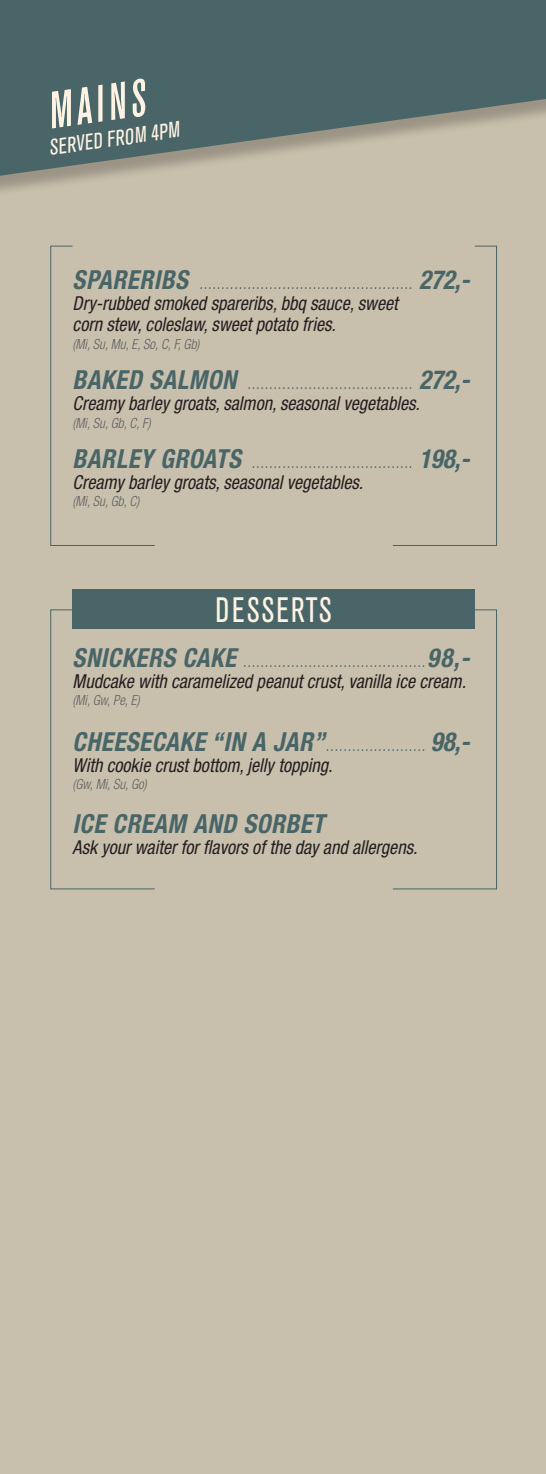
<style>
.page{position:relative;width:546px;height:1474px;background:#fff}
.page>*{position:absolute;margin:0;border:0;box-sizing:border-box;transform-origin:0 0}
.t1{font:500 condensed 51.45px "Akzidenz Grotesk BE";color:#fef2e3;scale:.9 1}
.t2{font:condensed 35px "Akzidenz Grotesk BE";letter-spacing:.07em;color:#fef2e3;scale:.9 1}
.t3{font:italic 700 condensed 26.25px "Helvetica Neue LT Std";letter-spacing:.025em;color:#496567;scale:.94 1}
.t4{font:condensed 22.05px "Akzidenz Grotesk BE";color:#fef2e3;scale:.95 1}
.t5{font:italic condensed 19.25px/21px "Helvetica Neue LT Std";color:#231f20;scale:.94 1}
.t6{font:italic 300 condensed 17.5px "Helvetica Neue LT Std";color:#496567;scale:.94 1}
.t7{font:italic 300 condensed 14px "Helvetica Neue LT Std";color:#5c6063;scale:.94 1}
.s1{font-weight:700;font-size:26.25px}
</style>
<div class="page">
<div style="left:0;top:0;width:546px;height:1473px;background:#c8c0ac"></div>
<svg style="left:0;top:0;width:546px;height:179px;fill:#496567"></svg>
<svg style="left:392px;top:245px;width:105px;height:301px"></svg>
<svg style="left:50px;top:245px;width:105px;height:301px"></svg>
<div style="left:73px;top:589px;width:401px;height:40px;background:#496567"></div>
<svg style="left:392px;top:609px;width:105px;height:280px"></svg>
<svg style="left:50px;top:609px;width:105px;height:280px"></svg>
<h1 class="t1" style="left:44px;top:83px;width:110px;rotate:-8deg">MAINS</h1>
<p class="t4" style="left:47px;top:135px;width:140px;rotate:-8deg">SERVED FROM 4PM</p>
<p class="t6" style="left:73px;top:273px;width:424px"><span class="s1">SPARERIBS</span> ................................................. <span class="s1">272,-</span></p>
<p class="t5" style="left:73px;top:293px;width:347px">Dry-rubbed smoked spareribs, bbq sauce, sweet corn stew, coleslaw, sweet potato fries.</p>
<p class="t7" style="left:73px;top:336px;width:136px">(Mi, Su, Mu, E, So, C, F, Gb)</p>
<p class="t6" style="left:73px;top:373px;width:424px"><span class="s1">BAKED SALMON</span> ...................................... <span class="s1">272,-</span></p>
<p class="t5" style="left:73px;top:393px;width:371px">Creamy barley groats, salmon, seasonal vegetables.</p>
<p class="t7" style="left:73px;top:414px;width:85px">(Mi, Su, Gb, C, F)</p>
<p class="t6" style="left:73px;top:451px;width:424px"><span class="s1">BARLEY GROATS</span> ..................................... <span class="s1">198,-</span></p>
<p class="t5" style="left:73px;top:472px;width:310px">Creamy barley groats, seasonal vegetables.</p>
<p class="t7" style="left:73px;top:493px;width:72px">(Mi, Su, Gb, C)</p>
<h2 class="t2" style="left:216px;top:591px;width:130px">DESSERTS</h2>
<p class="t6" style="left:73px;top:650px;width:424px"><span class="s1">SNICKERS CAKE</span> ..........................................<span class="s1">98,-</span></p>
<p class="t5" style="left:73px;top:671px;width:420px">Mudcake with caramelized peanut crust, vanilla ice cream.</p>
<p class="t7" style="left:73px;top:692px;width:73px">(Mi, Gw, Pe, E)</p>
<p class="t6" style="left:73px;top:734px;width:424px"><span class="s1">CHEESECAKE “IN A JAR”</span>....................... <span class="s1">98,-</span></p>
<p class="t5" style="left:73px;top:755px;width:278px">With cookie crust bottom, jelly topping.</p>
<p class="t7" style="left:73px;top:776px;width:80px">(Gw, Mi, Su, Go)</p>
<h3 class="t3" style="left:73px;top:808px;width:269px">ICE CREAM AND SORBET</h3>
<p class="t5" style="left:73px;top:837px;width:368px">Ask your waiter for flavors of the day and allergens.</p>
</div>
